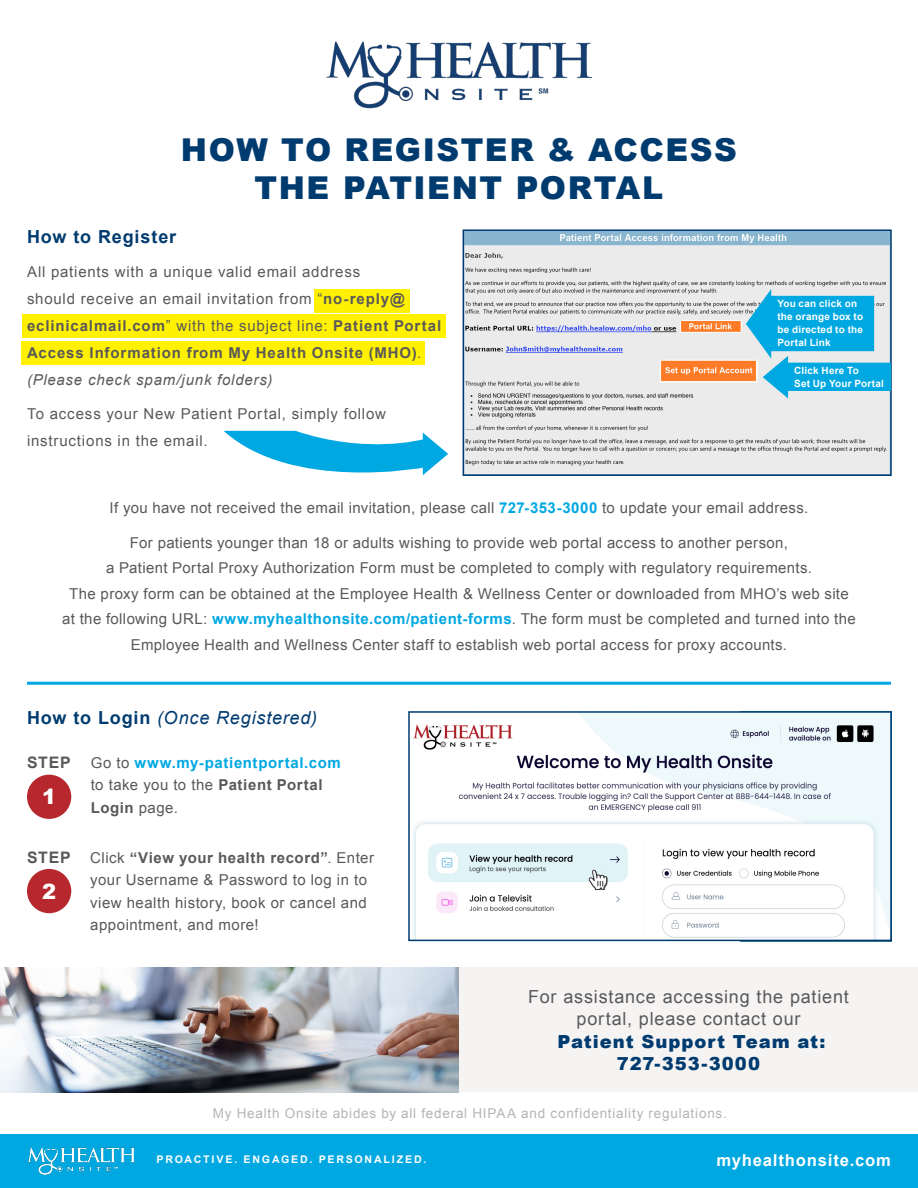
<style>
.page{position:relative;width:918px;height:1188px;background:#fff}
.page>*{position:absolute;margin:0;border:0;box-sizing:border-box;transform-origin:0 0}
.t1{font:900 31.5px/37.8px "Arial";letter-spacing:.045em;color:#003b70;text-align:center}
.t2{font:900 21px "Arial";color:#fff}
.t3{font:18px/22.5px "Arial";letter-spacing:.045em;color:#5a5959;text-align:center}
.t4{font:900 18px/22.5px "Arial";letter-spacing:.055em;color:#003b70;text-align:center}
.t5{font:italic 18px "Arial";letter-spacing:.045em;color:#003b70}
.t6{font:700 18px "Arial";letter-spacing:.05em;color:#003b70}
.t7{font:700 16.5px "Arial";color:#fff}
.t8{font:700 15.9px "Arial";letter-spacing:.05em;color:#5a5959}
.t9{font:15px/25.5px "Arial";letter-spacing:.025em;color:#5a5959;text-align:center}
.t10{font:15px/27px "Arial";letter-spacing:.055em;color:#5a5959}
.t11{font:700 15px/22.5px "Arial";letter-spacing:.04em;color:#00a8e2}
.t12{font:15px/27px "Arial";letter-spacing:.05em;color:#5a5959}
.t13{font:13.5px "Arial";letter-spacing:.055em;color:#b4b5b8}
.t14{font:700 10.5px "Arial";letter-spacing:.17em;color:#fff}
.t15{font:700 10.05px/12.9px "Arial";letter-spacing:.02em;color:#fff}
.s1{font-weight:700}
.s2{font-style:italic}
.s3{font-weight:700;color:#00a8e2}
.s4{font-weight:700;font-style:normal}
.s5{font-weight:400;color:#5a5959}
.s6{color:#5a5959}
</style>
<div class="page">
<div style="left:0;top:1134px;width:918px;height:54px;background:#00a8e2"></div>
<img style="left:27px;top:1148px;width:108px;height:27px">
<div style="left:314px;top:289px;width:96px;height:23px;background:#fff101"></div>
<div style="left:22px;top:315px;width:424px;height:23px;background:#fff101"></div>
<div style="left:22px;top:341px;width:403px;height:23px;background:#fff101"></div>
<div style="left:459px;top:968px;width:459px;height:124px;background:#f6f3f3"></div>
<img style="left:0;top:968px;width:459px;height:124px">
<img style="left:466px;top:232px;width:423px;height:241px">
<div style="left:463px;top:229px;width:429px;height:247px;border:2px solid #003b70"></div>
<svg style="left:224px;top:431px;width:224px;height:44px"></svg>
<svg style="left:746px;top:289px;width:145px;height:109px;background:#54bde1"></svg>
<div style="left:27px;top:775px;width:44px;height:44px;background:#b6282d;border-radius:50%"></div>
<div style="left:27px;top:869px;width:44px;height:44px;background:#b6282d;border-radius:50%"></div>
<img style="left:413px;top:714px;width:476px;height:224px">
<div style="left:408px;top:711px;width:484px;height:230px;border:2px solid #003b70"></div>
<hr style="left:27px;top:682px;width:864px;height:3px;background:#00a8e2">
<img style="left:588px;top:870px;width:20px;height:20px">
<img style="left:326px;top:42px;width:266px;height:67px">
<h1 class="t1" style="left:181px;top:130px;width:558px">HOW TO REGISTER &amp; ACCESS<br>THE PATIENT PORTAL</h1>
<p class="t6" style="left:27px;top:225px;width:151px">How to Register</p>
<p class="t10" style="left:27px;top:258px;width:416px">All patients with a unique valid email address<br>should receive an email invitation from “<span class="s1">no-reply@ eclinicalmail.com</span>” with the subject line: <span class="s1">Patient Portal Access Information from My Health Onsite (MHO)</span>. <span class="s2">(Please check spam/junk folders)</span></p>
<p class="t12" style="left:27px;top:400px;width:360px">To access your New Patient Portal, simply follow instructions in the email.</p>
<p class="t15" style="left:777px;top:298px;width:87px">You can click on the orange box to be directed to the<br>Portal Link</p>
<p class="t15" style="left:794px;top:365px;width:91px">Click Here To<br>Set Up Your Portal</p>
<p class="t9" style="left:110px;top:496px;width:700px">If you have not received the email invitation, please call <span class="s3">727-353-3000</span> to update your email address.</p>
<p class="t9" style="left:62px;top:530px;width:795px">For patients younger than 18 or adults wishing to provide web portal access to another person,<br>a Patient Portal Proxy Authorization Form must be completed to comply with regulatory requirements.<br>The proxy form can be obtained at the Employee Health &amp; Wellness Center or downloaded from MHO’s web site at the following URL: <span class="s3">www.myhealthonsite.com/patient-forms</span>. The form must be completed and turned into the Employee Health and Wellness Center staff to establish web portal access for proxy accounts.</p>
<p class="t5" style="left:27px;top:706px;width:292px"><span class="s4">How to Login</span> (Once Registered)</p>
<p class="t8" style="left:27px;top:752px;width:45px">STEP</p>
<h2 class="t2" style="left:42px;top:782px;width:16px">1</h2>
<p class="t8" style="left:27px;top:847px;width:45px">STEP</p>
<h2 class="t2" style="left:42px;top:876px;width:16px">2</h2>
<p class="t11" style="left:91px;top:752px;width:252px"><span class="s5">Go to</span> www.my-patientportal.com <span class="s5">to take you to the</span> <span class="s6">Patient Portal<br>Login</span> <span class="s5">page.</span></p>
<p class="t9" style="left:90px;top:846px;width:285px;line-height:22.5px;text-align:left">Click <span class="s1">“View your health record”</span>. Enter your Username &amp; Password to log in to view health history, book or cancel and appointment, and more!</p>
<p class="t3" style="left:528px;top:985px;width:322px">For assistance accessing the patient portal, please contact our</p>
<p class="t4" style="left:557px;top:1029px;width:270px">Patient Support Team at:<br>727-353-3000</p>
<p class="t13" style="left:213px;top:1104px;width:516px">My Health Onsite abides by all federal HIPAA and confidentiality regulations.</p>
<p class="t14" style="left:157px;top:1152px;width:271px">PROACTIVE. ENGAGED. PERSONALIZED.</p>
<p class="t7" style="left:717px;top:1150px;width:176px">myhealthonsite.com</p>
</div>
